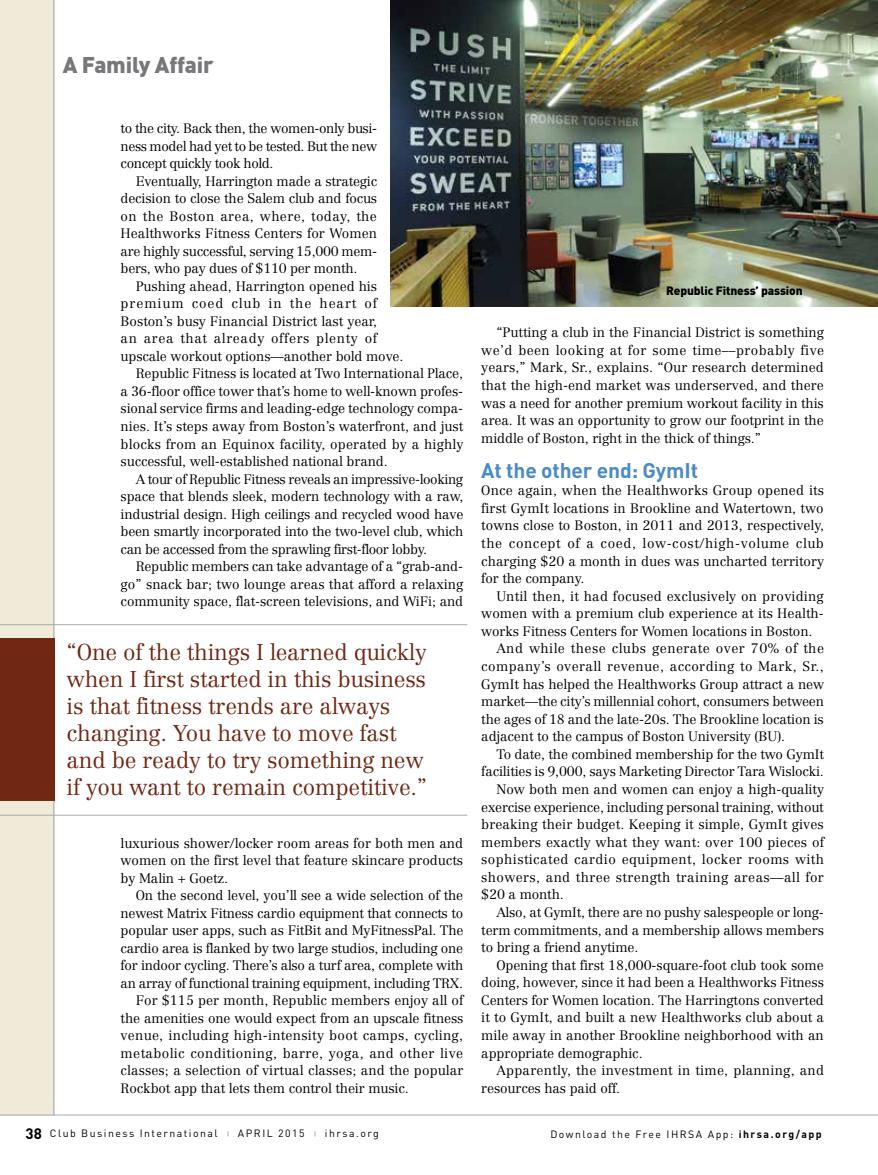
<style>
.page{position:relative;width:878px;height:1175px;background:#fff}
.page>*{position:absolute;margin:0;border:0;box-sizing:border-box;transform-origin:0 0}
.t1{font:300 22.5px/27px "Centennial";letter-spacing:-.01em;color:#702814}
.t2{font:900 22.5px "DIN";letter-spacing:-.005em;color:#77787b}
.t3{font:700 21px "DIN";letter-spacing:-.005em;color:#4a8ac6}
.t4{font:300 13.5px/17.5px "Centennial";letter-spacing:-.01em;color:#000;text-align:justify}
.t5{font:300 13.5px "Centennial";letter-spacing:.03em;color:#000}
.t6{font:300 13.5px "Centennial";letter-spacing:.015em;color:#000}
.t7{font:300 13.5px "Centennial";letter-spacing:-.03em;color:#000}
.t8{font:300 13.5px "Centennial";letter-spacing:.01em;color:#000}
.t9{font:300 13.5px "Centennial";letter-spacing:.02em;color:#000}
.t10{font:300 13.5px "Centennial";letter-spacing:.025em;color:#000}
.t11{font:300 13.5px "Centennial";letter-spacing:.035em;color:#000}
.t12{font:300 13.5px "Centennial";letter-spacing:.045em;color:#000}
.t13{font:300 13.5px "Centennial";letter-spacing:.07em;color:#000}
.t14{font:900 12px "DIN";letter-spacing:-.01em;color:#000}
.t15{font:10.5px "DIN";letter-spacing:.14em;color:#000}
.s1{font-weight:700;font-size:15px}
.s2{font-size:6px;color:#58595b}
.s3{font-weight:700}
</style>
<div class="page">
<div style="left:0;top:0;width:54px;height:1115px;background:#f0ead8"></div>
<hr style="left:0;top:1114px;width:878px;height:1px;background:#a7a9ac">
<hr style="left:54px;top:0;width:1px;height:1114px;background:#a7a9ac">
<div style="left:0;top:638px;width:54px;height:163px;background:#702814"></div>
<hr style="left:0;top:624px;width:467px;height:1px;background:#a7a9ac">
<hr style="left:0;top:815px;width:467px;height:1px;background:#a7a9ac">
<img style="left:390px;top:0;width:488px;height:306px">
<h1 class="t2" style="left:63px;top:50px;width:152px">A Family Affair</h1>
<p class="t4" style="left:121px;top:120px;width:258px">to the city. Back then, the women-only busi&shy;ness model had yet to be tested. But the new concept quickly took hold.</p>
<p class="t4" style="left:121px;top:172px;width:258px;text-indent:15px">Eventually, Harrington made a strategic decision to close the Salem club and focus on the Boston area, where, today, the Healthworks Fitness Centers for Women are highly successful, serving 15,000 mem&shy;bers, who pay dues of $110 per month.</p>
<p class="t4" style="left:136px;top:277px;width:243px">Pushing ahead, Harrington opened his</p>
<p class="t13" style="left:121px;top:296px;width:258px">premium coed club in the heart of</p>
<p class="t4" style="left:121px;top:312px;width:258px">Boston’s busy Financial District last year,</p>
<p class="t12" style="left:121px;top:331px;width:258px">an area that already offers plenty of</p>
<p class="t4" style="left:121px;top:347px;width:284px">upscale workout options––another bold move.</p>
<p class="t4" style="left:136px;top:365px;width:329px">Republic Fitness is located at Two International Place,</p>
<p class="t4" style="left:121px;top:382px;width:344px">a 36-floor office tower that’s home to well-known profes-</p>
<p class="t4" style="left:121px;top:400px;width:344px">sional service firms and leading-edge technology compa-</p>
<p class="t4" style="left:121px;top:417px;width:344px">nies. It’s steps away from Boston’s waterfront, and just</p>
<p class="t6" style="left:121px;top:436px;width:344px">blocks from an Equinox facility, operated by a highly</p>
<p class="t4" style="left:121px;top:452px;width:268px">successful, well-established national brand.</p>
<p class="t7" style="left:136px;top:471px;width:329px">A tour of Republic Fitness reveals an impressive-looking</p>
<p class="t4" style="left:121px;top:487px;width:344px">space that blends sleek, modern technology with a raw,</p>
<p class="t4" style="left:121px;top:505px;width:344px">industrial design. High ceilings and recycled wood have</p>
<p class="t4" style="left:121px;top:522px;width:344px">been smartly incorporated into the two-level club, which</p>
<p class="t7" style="left:121px;top:541px;width:308px">can be accessed from the sprawling first-floor lobby.</p>
<p class="t4" style="left:136px;top:557px;width:329px">Republic members can take advantage of a “grab-and-</p>
<p class="t4" style="left:121px;top:575px;width:344px">go” snack bar; two lounge areas that afford a relaxing</p>
<p class="t4" style="left:121px;top:592px;width:344px">community space, flat-screen televisions, and WiFi; and</p>
<h1 class="t1" style="left:67px;top:638px;width:362px">“One of the things I learned quickly when I first started in this business is that fitness trends are always changing. You have to move fast and be ready to try something new if you want to remain competitive.”</h1>
<p class="t4" style="left:121px;top:834px;width:344px">luxurious shower/locker room areas for both men and women on the first level that feature skincare products by Malin + Goetz.</p>
<p class="t4" style="left:136px;top:886px;width:329px">On the second level, you’ll see a wide selection of the</p>
<p class="t4" style="left:121px;top:904px;width:344px">newest Matrix Fitness cardio equipment that connects to</p>
<p class="t4" style="left:121px;top:921px;width:344px">popular user apps, such as FitBit and MyFitnessPal. The</p>
<p class="t4" style="left:121px;top:939px;width:344px">cardio area is flanked by two large studios, including one</p>
<p class="t4" style="left:121px;top:956px;width:344px">for indoor cycling. There’s also a turf area, complete with</p>
<p class="t4" style="left:121px;top:974px;width:344px">an array of functional training equipment, including TRX.</p>
<p class="t4" style="left:136px;top:991px;width:329px">For $115 per month, Republic members enjoy all of</p>
<p class="t4" style="left:121px;top:1009px;width:344px">the amenities one would expect from an upscale fitness</p>
<p class="t9" style="left:121px;top:1027px;width:344px">venue, including high-intensity boot camps, cycling,</p>
<p class="t5" style="left:121px;top:1045px;width:344px">metabolic conditioning, barre, yoga, and other live</p>
<p class="t8" style="left:121px;top:1062px;width:344px">classes; a selection of virtual classes; and the popular</p>
<p class="t4" style="left:121px;top:1079px;width:289px">Rockbot app that lets them control their music.</p>
<p class="t14" style="left:666px;top:283px;width:138px">Republic Fitness’ passion</p>
<p class="t4" style="left:481px;top:324px;width:344px;text-indent:15px">“Putting a club in the Financial District is something we’d been looking at for some time––probably five years,” Mark, Sr., explains. “Our research determined that the high-end market was underserved, and there was a need for another premium workout facility in this area. It was an opportunity to grow our footprint in the middle of Boston, right in the thick of things.”</p>
<h2 class="t3" style="left:481px;top:456px;width:218px">At the other end: GymIt</h2>
<p class="t4" style="left:481px;top:482px;width:344px">Once again, when the Healthworks Group opened its first GymIt locations in Brookline and Watertown, two towns close to Boston, in 2011 and 2013, respectively, the concept of a coed, low-cost/high-volume club charging $20 a month in dues was uncharted territory for the company.</p>
<p class="t6" style="left:496px;top:588px;width:329px">Until then, it had focused exclusively on providing</p>
<p class="t4" style="left:481px;top:604px;width:344px">women with a premium club experience at its Health-</p>
<p class="t4" style="left:481px;top:622px;width:332px">works Fitness Centers for Women locations in Boston.</p>
<p class="t11" style="left:496px;top:640px;width:329px">And while these clubs generate over 70% of the</p>
<p class="t5" style="left:481px;top:658px;width:344px">company’s overall revenue, according to Mark, Sr.,</p>
<p class="t4" style="left:481px;top:675px;width:344px">GymIt has helped the Healthworks Group attract a new</p>
<p class="t4" style="left:481px;top:692px;width:344px">market––the city’s millennial cohort, consumers between</p>
<p class="t4" style="left:481px;top:710px;width:344px">the ages of 18 and the late-20s. The Brookline location is</p>
<p class="t4" style="left:481px;top:727px;width:305px">adjacent to the campus of Boston University (BU).</p>
<p class="t4" style="left:496px;top:745px;width:329px">To date, the combined membership for the two GymIt</p>
<p class="t4" style="left:481px;top:763px;width:344px">facilities is 9,000, says Marketing Director Tara Wislocki.</p>
<p class="t4" style="left:496px;top:780px;width:329px">Now both men and women can enjoy a high-quality</p>
<p class="t4" style="left:481px;top:798px;width:344px">exercise experience, including personal training, without</p>
<p class="t8" style="left:481px;top:816px;width:344px">breaking their budget. Keeping it simple, GymIt gives</p>
<p class="t6" style="left:481px;top:834px;width:344px">members exactly what they want: over 100 pieces of</p>
<p class="t5" style="left:481px;top:851px;width:344px">sophisticated cardio equipment, locker rooms with</p>
<p class="t10" style="left:481px;top:869px;width:344px">showers, and three strength training areas—all for</p>
<p class="t4" style="left:481px;top:886px;width:84px">$20 a month.</p>
<p class="t4" style="left:496px;top:903px;width:329px">Also, at GymIt, there are no pushy salespeople or long-</p>
<p class="t4" style="left:481px;top:921px;width:344px">term commitments, and a membership allows members</p>
<p class="t4" style="left:481px;top:938px;width:159px">to bring a friend anytime.</p>
<p class="t4" style="left:496px;top:956px;width:329px">Opening that first 18,000-square-foot club took some</p>
<p class="t4" style="left:481px;top:973px;width:344px">doing, however, since it had been a Healthworks Fitness</p>
<p class="t4" style="left:481px;top:991px;width:344px">Centers for Women location. The Harringtons converted</p>
<p class="t4" style="left:481px;top:1008px;width:344px">it to GymIt, and built a new Healthworks club about a</p>
<p class="t4" style="left:481px;top:1026px;width:344px">mile away in another Brookline neighborhood with an</p>
<p class="t4" style="left:481px;top:1044px;width:163px">appropriate demographic.</p>
<p class="t9" style="left:496px;top:1062px;width:329px">Apparently, the investment in time, planning, and</p>
<p class="t4" style="left:481px;top:1079px;width:140px">resources has paid off.</p>
<p class="t15" style="left:26px;top:1126px;width:355px"><span class="s1">38</span> Club Business International <span class="s2">|</span> APRIL 2015 <span class="s2">|</span> ihrsa.org</p>
<p class="t15" style="left:550px;top:1127px;width:273px">Download the Free IHRSA App: <span class="s3">ihrsa.org/app</span></p>
</div>
